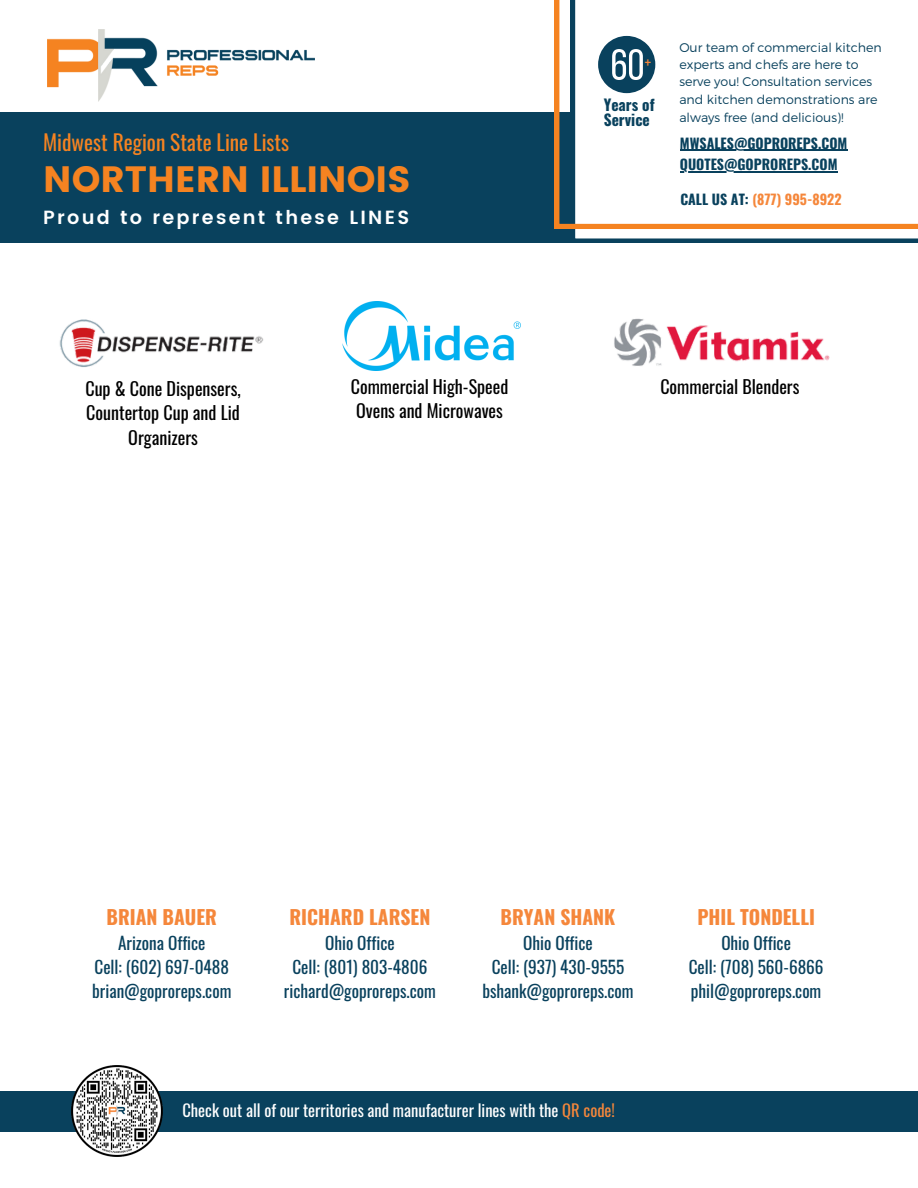
<style>
.page{position:relative;width:918px;height:1188px;background:#fff}
.page>*{position:absolute;margin:0;border:0;box-sizing:border-box;transform-origin:0 0}
.t1{font:36.6px "Poppins";color:#f58321}
.t2{font:21.3px "Oswald";color:#f58321}
.t3{font:700 19.65px "Oswald";color:#f5873b}
.t4{font:600 19.05px "Poppins";letter-spacing:.12em;color:#fff}
.t5{font:18px/24.2px "Oswald";color:#000;text-align:center}
.t6{font:17.25px/23.7px "Oswald";color:#09415d;text-align:center}
.t7{font:16.5px "Oswald";color:#fff}
.t8{font:700 15.45px/14.7px "Oswald";color:#09415d}
.t9{font:15.45px "Oswald";color:#f5873b}
.t10{font:700 13.95px "Oswald";color:#09415d}
.t11{font:700 13.95px "Oswald";color:#f5873b}
.t12{font:300 12.6px/17.9px "Montserrat";color:#09415d}
.s1{color:#09415d}
.s2{color:#f5873b}
</style>
<div class="page">
<svg style="left:573px;top:228px;width:345px;height:15px"></svg>
<img style="left:48px;top:30px;width:266px;height:72px">
<div style="left:0;top:1091px;width:918px;height:40px;background:#09415d"></div>
<div style="left:0;top:112px;width:573px;height:131px;background:#09415d"></div>
<svg style="left:555px;top:0;width:363px;height:228px"></svg>
<img style="left:69px;top:1065px;width:96px;height:92px">
<hr style="left:680px;top:150px;width:167px;height:1px;background:#09415d">
<hr style="left:680px;top:171px;width:158px;height:1px;background:#09415d">
<img style="left:614px;top:318px;width:216px;height:48px">
<img style="left:343px;top:302px;width:177px;height:68px">
<img style="left:59px;top:319px;width:205px;height:48px">
<h5 class="t2" style="left:43px;top:126px;width:247px">Midwest Region State Line Lists</h5>
<p class="t1" style="left:43px;top:158px;width:369px">NORTHERN ILLINOIS</p>
<h4 class="t4" style="left:43px;top:206px;width:368px">Proud to represent these LINES</h4>
<p class="t9" style="left:645px;top:51px;width:8px">+</p>
<h2 class="t8" style="left:604px;top:97px;width:52px">Years of<br>Service</h2>
<h1 class="t12" style="left:679px;top:39px;width:204px;line-height:16.8px">Our team of commercial kitchen experts and chefs are here to</h1>
<h3 class="t12" style="left:679px;top:72px;width:200px">serve you! Consultation services and kitchen demonstrations are always free (and delicious)!</h3>
<p class="t10" style="left:680px;top:132px;width:169px">MWSALES@GOPROREPS.COM</p>
<h4 class="t10" style="left:680px;top:153px;width:159px">QUOTES@GOPROREPS.COM</h4>
<p class="t11" style="left:680px;top:189px;width:163px"><span class="s1">CALL US AT:</span> (877) 995-8922</p>
<h4 class="t5" style="left:85px;top:376px;width:157px">Cup &amp; Cone Dispensers,<br>Countertop Cup and Lid<br>Organizers</h4>
<h5 class="t5" style="left:351px;top:374px;width:159px">Commercial High-Speed</h5>
<h4 class="t5" style="left:660px;top:374px;width:141px">Commercial Blenders</h4>
<h5 class="t5" style="left:356px;top:397px;width:148px">Ovens and Microwaves</h5>
<p class="t3" style="left:107px;top:901px;width:112px">BRIAN BAUER</p>
<p class="t6" style="left:92px;top:931px;width:141px">Arizona Office<br>Cell: (602) 697-0488 brian@goproreps.com</p>
<p class="t3" style="left:289px;top:901px;width:142px">RICHARD LARSEN</p>
<p class="t6" style="left:284px;top:931px;width:153px">Ohio Office<br>Cell: (801) 803-4806 richard@goproreps.com</p>
<p class="t3" style="left:501px;top:901px;width:116px">BRYAN SHANK</p>
<h6 class="t6" style="left:482px;top:931px;width:153px">Ohio Office<br>Cell: (937) 430-9555 bshank@goproreps.com</h6>
<p class="t3" style="left:697px;top:901px;width:119px">PHIL TONDELLI</p>
<p class="t6" style="left:689px;top:931px;width:136px">Ohio Office<br>Cell: (708) 560-6866 phil@goproreps.com</p>
<h4 class="t7" style="left:182px;top:1097px;width:434px">Check out all of our territories and manufacturer lines with the <span class="s2">QR code!</span></h4>
</div>
